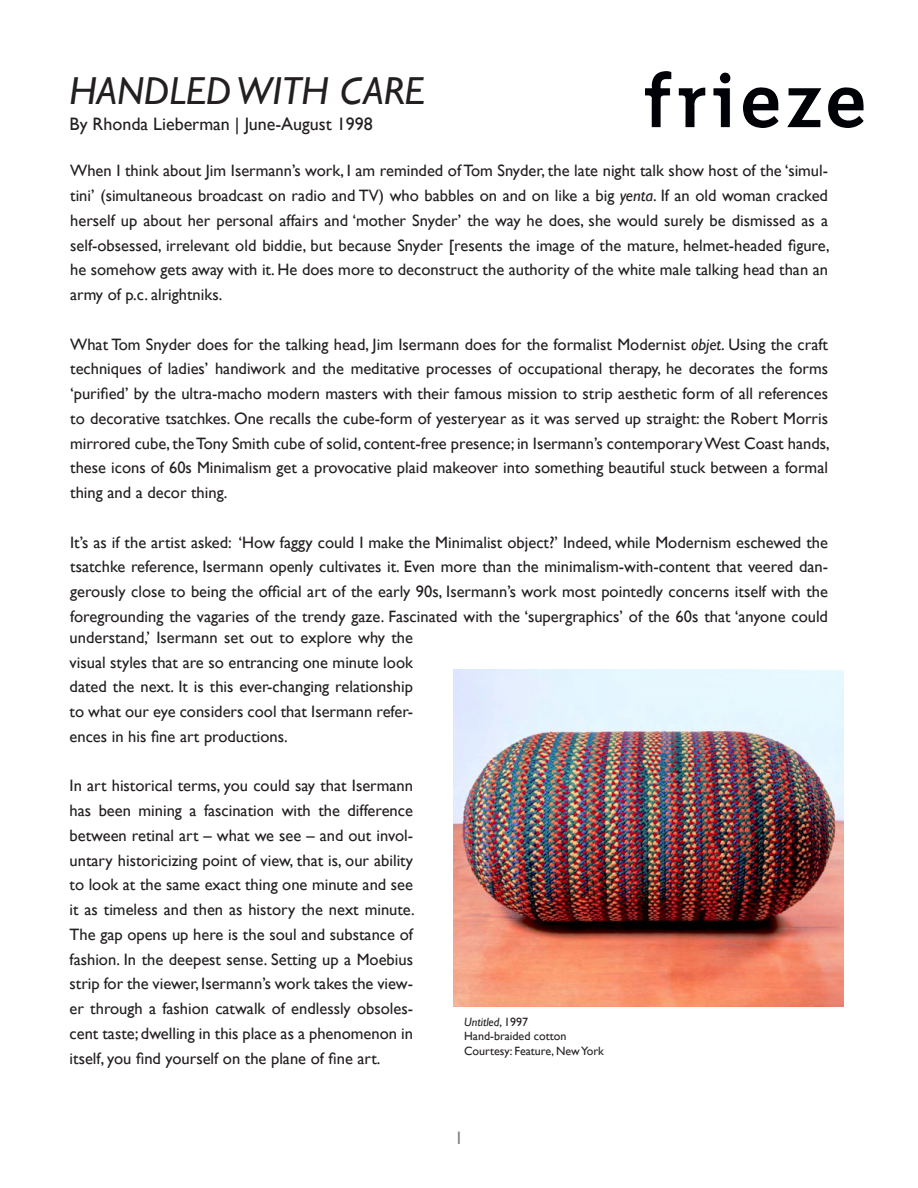
<style>
.page{position:relative;width:918px;height:1188px;background:#fff}
.page>*{position:absolute;margin:0;border:0;box-sizing:border-box;transform-origin:0 0}
.t1{font:italic 39px "Gill Sans";color:#231f20}
.t2{font:18px "Gill Sans";color:#231f20}
.t3{font:18px "Gill Sans";color:#808285}
.t4{font:16.5px/24.8px "Gill Sans";color:#231f20;text-align:justify}
.t5{font:12px "Gill Sans";color:#231f20}
.t6{font:italic 12px "Gill Sans";color:#231f20}
.s1{font-style:italic}
.s2{font-style:normal}
</style>
<div class="page">
<img style="left:454px;top:669px;width:390px;height:338px">
<img style="left:646px;top:72px;width:218px;height:55px">
<p class="t1" style="left:70px;top:68px;width:356px">HANDLED WITH CARE</p>
<p class="t2" style="left:70px;top:114px;width:305px">By Rhonda Lieberman | June-August 1998</p>
<p class="t4" style="left:70px;top:158px;width:761px">When I think about Jim Isermann’s work, I am reminded of Tom Snyder, the late night talk show host of the ‘simul&shy;tini’ (simultaneous broadcast on radio and TV) who babbles on and on like a big <span class="s1">yenta</span>. If an old woman cracked herself up about her personal affairs and ‘mother Snyder’ the way he does, she would surely be dismissed as a self-obsessed, irrelevant old biddie, but because Snyder [resents the image of the mature, helmet-headed figure, he somehow gets away with it. He does more to deconstruct the authority of the white male talking head than an army of p.c. alrightniks.</p>
<p class="t4" style="left:70px;top:332px;width:761px">What Tom Snyder does for the talking head, Jim Isermann does for the formalist Modernist <span class="s1">objet</span>. Using the craft techniques of ladies’ handiwork and the meditative processes of occupational therapy, he decorates the forms ‘purified’ by the ultra-macho modern masters with their famous mission to strip aesthetic form of all references to decorative tsatchkes. One recalls the cube-form of yesteryear as it was served up straight: the Robert Morris mirrored cube, the Tony Smith cube of solid, content-free presence; in Isermann’s contemporary West Coast hands, these icons of 60s Minimalism get a provocative plaid makeover into something beautiful stuck between a formal thing and a decor thing.</p>
<p class="t4" style="left:70px;top:530px;width:759px">It’s as if the artist asked: ‘How faggy could I make the Minimalist object?’ Indeed, while Modernism eschewed the tsatchke reference, Isermann openly cultivates it. Even more than the minimalism-with-content that veered dan&shy;gerously close to being the official art of the early 90s, Isermann’s work most pointedly concerns itself with the foregrounding the vagaries of the trendy gaze. Fascinated with the ‘supergraphics’ of the 60s that ‘anyone could</p>
<p class="t4" style="left:70px;top:625px;width:345px">understand,’ Isermann set out to explore why the visual styles that are so entrancing one minute look dated the next. It is this ever-changing relationship to what our eye considers cool that Isermann refer&shy;ences in his fine art productions.</p>
<p class="t4" style="left:70px;top:773px;width:347px">In art historical terms, you could say that Isermann has been mining a fascination with the difference between retinal art – what we see – and out invol&shy;untary historicizing point of view, that is, our ability to look at the same exact thing one minute and see it as timeless and then as history the next minute.<br>The gap opens up here is the soul and substance of fashion. In the deepest sense. Setting up a Moebius strip for the viewer, Isermann’s work takes the view&shy;er through a fashion catwalk of endlessly obsoles&shy;cent taste; dwelling in this place as a phenomenon in itself, you find yourself on the plane of fine art.</p>
<p class="t6" style="left:464px;top:1015px;width:66px">Untitled<span class="s2">, 1997</span></p>
<p class="t5" style="left:464px;top:1029px;width:104px">Hand-braided cotton</p>
<p class="t5" style="left:464px;top:1044px;width:141px">Courtesy: Feature, New York</p>
<p class="t3" style="left:454px;top:1128px;width:10px">1</p>
</div>
